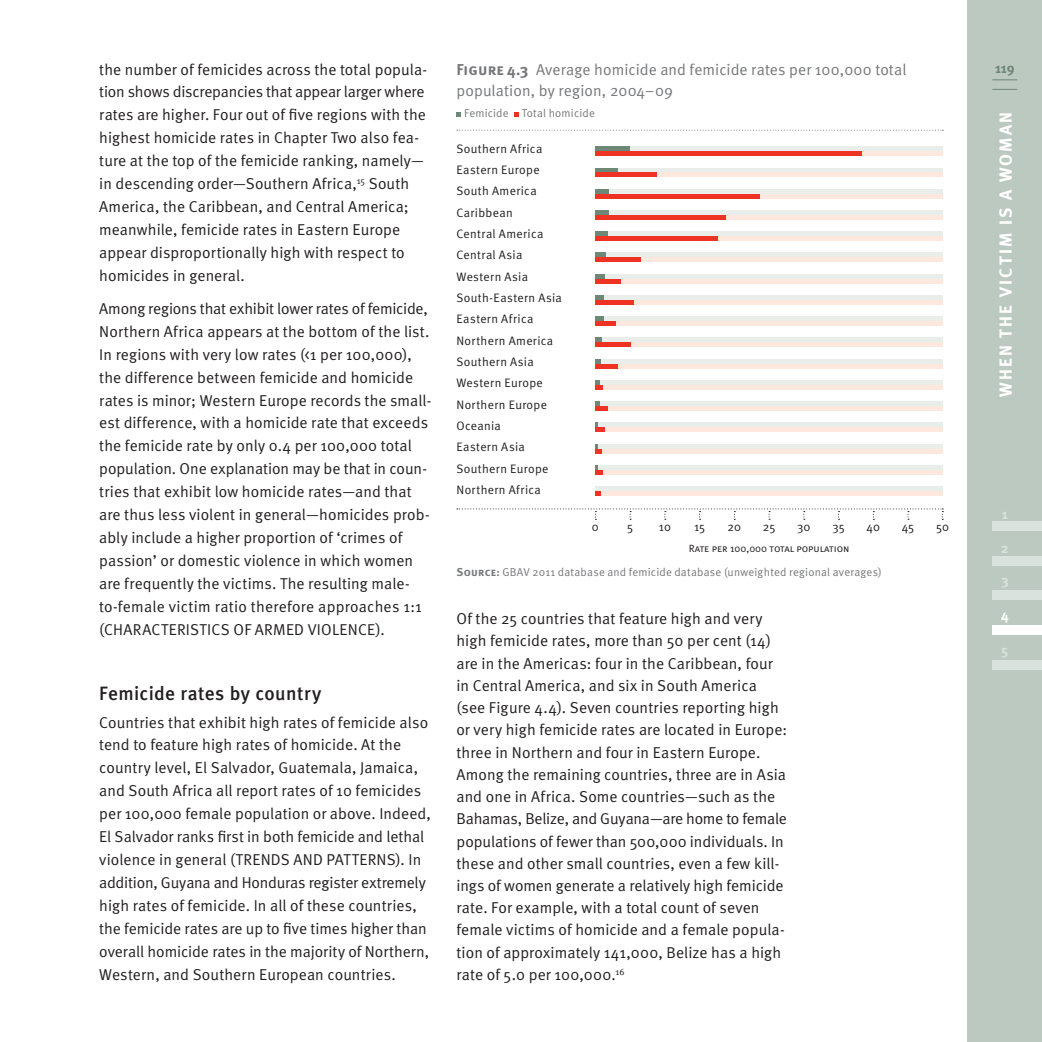
<style>
.page{position:relative;width:1042px;height:1042px;background:#fff}
.page>*{position:absolute;margin:0;border:0;box-sizing:border-box;transform-origin:0 0}
.t1{font:500 19.25px "Meta";letter-spacing:.02em;color:#231f20}
.t2{font:700 17.5px "Meta";letter-spacing:.12em;color:#fff}
.t3{font:15.75px/22.9px "Meta Normal";letter-spacing:.005em;color:#231f20}
.t4{font:15.75px/21px "Meta Normal";letter-spacing:.005em;color:#77787b}
.t5{font:700 14px "Meta";color:#d9e2dc}
.t6{font:700 14px "Meta";color:#6e8878}
.t7{font:700 14px "Meta";color:#fff}
.t8{font:12.25px/21.3px "Meta Normal";letter-spacing:.03em;color:#231f20}
.t9{font:11.38px "Meta Normal";letter-spacing:.02em;color:#77787b}
.t10{font:10.5px "Meta Normal Caps";color:#231f20}
.s1{font-family:"Meta Bold Caps"}
.s2{font-family:"Meta";font-weight:700}
</style>
<div class="page">
<div style="left:967px;top:0;width:75px;height:1042px;background:#bbc9c0"></div>
<svg style="left:992px;top:80px;width:25px;height:1px"></svg>
<svg style="left:992px;top:89px;width:25px;height:1px"></svg>
<div style="left:992px;top:521px;width:50px;height:10px;background:#d9e2dc"></div>
<div style="left:992px;top:556px;width:50px;height:10px;background:#d9e2dc"></div>
<div style="left:992px;top:590px;width:50px;height:10px;background:#d9e2dc"></div>
<div style="left:992px;top:625px;width:50px;height:10px;background:#fff"></div>
<div style="left:992px;top:660px;width:50px;height:10px;background:#d9e2dc"></div>
<svg style="left:457px;top:130px;width:486px;height:1px"></svg>
<div style="left:595px;top:486px;width:348px;height:5px;background:#e9eeeb"></div>
<div style="left:595px;top:491px;width:348px;height:5px;background:#fee8dd"></div>
<svg style="left:595px;top:491px;width:6px;height:5px"></svg>
<div style="left:595px;top:465px;width:348px;height:5px;background:#e9eeeb"></div>
<div style="left:595px;top:470px;width:348px;height:5px;background:#fee8dd"></div>
<div style="left:595px;top:470px;width:8px;height:5px;background:#ee3224"></div>
<div style="left:595px;top:443px;width:348px;height:5px;background:#e9eeeb"></div>
<div style="left:595px;top:448px;width:348px;height:5px;background:#fee8dd"></div>
<svg style="left:595px;top:443px;width:7px;height:10px"></svg>
<div style="left:595px;top:422px;width:348px;height:5px;background:#e9eeeb"></div>
<svg style="left:595px;top:422px;width:3px;height:5px"></svg>
<div style="left:595px;top:427px;width:348px;height:5px;background:#fee8dd"></div>
<div style="left:595px;top:427px;width:9px;height:5px;background:#ee3224"></div>
<div style="left:595px;top:401px;width:348px;height:5px;background:#e9eeeb"></div>
<svg style="left:595px;top:401px;width:4px;height:5px"></svg>
<div style="left:595px;top:406px;width:348px;height:5px;background:#fee8dd"></div>
<div style="left:595px;top:406px;width:13px;height:5px;background:#ee3224"></div>
<div style="left:595px;top:380px;width:348px;height:5px;background:#e9eeeb"></div>
<svg style="left:595px;top:380px;width:5px;height:5px"></svg>
<div style="left:595px;top:385px;width:348px;height:5px;background:#fee8dd"></div>
<div style="left:595px;top:385px;width:8px;height:5px;background:#ee3224"></div>
<div style="left:595px;top:359px;width:348px;height:5px;background:#e9eeeb"></div>
<svg style="left:595px;top:359px;width:6px;height:5px"></svg>
<hr style="left:595px;top:364px;width:348px;height:4px;background:#fee8dd">
<hr style="left:595px;top:364px;width:23px;height:4px;background:#ee3224">
<div style="left:595px;top:337px;width:348px;height:5px;background:#e9eeeb"></div>
<svg style="left:595px;top:337px;width:7px;height:5px"></svg>
<div style="left:595px;top:342px;width:348px;height:5px;background:#fee8dd"></div>
<div style="left:595px;top:342px;width:36px;height:5px;background:#ee3224"></div>
<div style="left:595px;top:316px;width:348px;height:5px;background:#e9eeeb"></div>
<div style="left:595px;top:316px;width:9px;height:5px;background:#6e8878"></div>
<div style="left:595px;top:321px;width:348px;height:5px;background:#fee8dd"></div>
<div style="left:595px;top:321px;width:21px;height:5px;background:#ee3224"></div>
<div style="left:595px;top:295px;width:348px;height:5px;background:#e9eeeb"></div>
<div style="left:595px;top:295px;width:9px;height:5px;background:#6e8878"></div>
<div style="left:595px;top:300px;width:348px;height:5px;background:#fee8dd"></div>
<div style="left:595px;top:300px;width:39px;height:5px;background:#ee3224"></div>
<div style="left:595px;top:274px;width:348px;height:5px;background:#e9eeeb"></div>
<div style="left:595px;top:274px;width:9px;height:5px;background:#6e8878"></div>
<div style="left:595px;top:279px;width:348px;height:5px;background:#fee8dd"></div>
<div style="left:595px;top:279px;width:25px;height:5px;background:#ee3224"></div>
<div style="left:595px;top:252px;width:348px;height:5px;background:#e9eeeb"></div>
<div style="left:595px;top:252px;width:11px;height:5px;background:#6e8878"></div>
<div style="left:595px;top:257px;width:348px;height:5px;background:#fee8dd"></div>
<div style="left:595px;top:257px;width:45px;height:5px;background:#ee3224"></div>
<div style="left:595px;top:231px;width:348px;height:5px;background:#e9eeeb"></div>
<div style="left:595px;top:231px;width:13px;height:5px;background:#6e8878"></div>
<div style="left:595px;top:236px;width:348px;height:5px;background:#fee8dd"></div>
<div style="left:595px;top:236px;width:123px;height:5px;background:#ee3224"></div>
<div style="left:595px;top:210px;width:348px;height:5px;background:#e9eeeb"></div>
<div style="left:595px;top:210px;width:13px;height:5px;background:#6e8878"></div>
<div style="left:595px;top:215px;width:348px;height:5px;background:#fee8dd"></div>
<div style="left:595px;top:215px;width:131px;height:5px;background:#ee3224"></div>
<div style="left:595px;top:189px;width:348px;height:5px;background:#e9eeeb"></div>
<div style="left:595px;top:189px;width:14px;height:5px;background:#6e8878"></div>
<div style="left:595px;top:194px;width:348px;height:5px;background:#fee8dd"></div>
<div style="left:595px;top:194px;width:165px;height:5px;background:#ee3224"></div>
<hr style="left:595px;top:168px;width:348px;height:4px;background:#e9eeeb">
<hr style="left:595px;top:168px;width:22px;height:4px;background:#6e8878">
<div style="left:595px;top:172px;width:348px;height:5px;background:#fee8dd"></div>
<div style="left:595px;top:172px;width:62px;height:5px;background:#ee3224"></div>
<div style="left:595px;top:146px;width:348px;height:5px;background:#e9eeeb"></div>
<div style="left:595px;top:146px;width:34px;height:5px;background:#6e8878"></div>
<div style="left:595px;top:151px;width:348px;height:5px;background:#fee8dd"></div>
<div style="left:595px;top:151px;width:266px;height:5px;background:#ee3224"></div>
<svg style="left:457px;top:508px;width:486px;height:12px"></svg>
<svg style="left:456px;top:112px;width:5px;height:5px"></svg>
<svg style="left:514px;top:112px;width:5px;height:5px"></svg>
<p class="t3" style="left:99px;top:59px;width:329px">the number of femicides across the total popula&shy;tion shows discrepancies that appear larger where rates are higher. Four out of five regions with the highest homicide rates in Chapter Two also fea&shy;ture at the top of the femicide ranking, namely— in descending order—Southern Africa,<sup>15</sup> South America, the Caribbean, and Central America; meanwhile, femicide rates in Eastern Europe appear disproportionally high with respect to homicides in general.</p>
<p class="t3" style="left:99px;top:298px;width:334px">Among regions that exhibit lower rates of femicide, Northern Africa appears at the bottom of the list.<br>In regions with very low rates (&lt;1 per 100,000), the difference between femicide and homicide rates is minor; Western Europe records the small&shy;est difference, with a homicide rate that exceeds the femicide rate by only 0.4 per 100,000 total population. One explanation may be that in coun&shy;tries that exhibit low homicide rates—and that are thus less violent in general—homicides prob&shy;ably include a higher proportion of ‘crimes of passion’ or domestic violence in which women are frequently the victims. The resulting male&shy;to-female victim ratio therefore approaches 1:1 (CHARACTERISTICS OF ARMED VIOLENCE).</p>
<p class="t1" style="left:99px;top:682px;width:224px">Femicide rates by country</p>
<p class="t3" style="left:99px;top:712px;width:333px">Countries that exhibit high rates of femicide also tend to feature high rates of homicide. At the country level, El Salvador, Guatemala, Jamaica, and South Africa all report rates of 10 femicides per 100,000 female population or above. Indeed, El Salvador ranks first in both femicide and lethal violence in general (TRENDS AND PATTERNS). In addition, Guyana and Honduras register extremely high rates of femicide. In all of these countries, the femicide rates are up to five times higher than overall homicide rates in the majority of Northern, Western, and Southern European countries.</p>
<p class="t4" style="left:456px;top:60px;width:451px"><span class="s1">Figure</span> <span class="s2">4.3</span> Average homicide and femicide rates per 100,000 total population, by region, 2004–09</p>
<p class="t9" style="left:464px;top:109px;width:132px">Femicide Total homicide</p>
<p class="t8" style="left:456px;top:138px;width:107px">Southern Africa<br>Eastern Europe<br>South America<br>Caribbean<br>Central America<br>Central Asia<br>Western Asia<br>South-Eastern Asia<br>Eastern Africa<br>Northern America<br>Southern Asia<br>Western Europe<br>Northern Europe<br>Oceania<br>Eastern Asia<br>Southern Europe<br>Northern Africa</p>
<p class="t8" style="left:592px;top:517px;width:8px">0</p>
<p class="t8" style="left:627px;top:517px;width:8px">5</p>
<p class="t8" style="left:659px;top:517px;width:14px">10</p>
<p class="t8" style="left:694px;top:517px;width:13px">15</p>
<p class="t8" style="left:727px;top:517px;width:15px">20</p>
<p class="t8" style="left:763px;top:517px;width:14px">25</p>
<p class="t8" style="left:797px;top:517px;width:15px">30</p>
<p class="t8" style="left:866px;top:517px;width:15px">40</p>
<p class="t8" style="left:832px;top:517px;width:14px">35</p>
<p class="t8" style="left:902px;top:517px;width:14px">45</p>
<p class="t8" style="left:936px;top:517px;width:14px">50</p>
<p class="t10" style="left:689px;top:542px;width:162px">Rate per 100,000 total population</p>
<p class="t9" style="left:456px;top:568px;width:427px"><span class="s1">Source</span><span class="s2">:</span> GBAV 2011 database and femicide database (unweighted regional averages)</p>
<p class="t3" style="left:456px;top:609px;width:332px;line-height:22.2px">Of the 25 countries that feature high and very high femicide rates, more than 50 per cent (14) are in the Americas: four in the Caribbean, four in Central America, and six in South America (see Figure 4.4). Seven countries reporting high or very high femicide rates are located in Europe: three in Northern and four in Eastern Europe.<br>Among the remaining countries, three are in Asia and one in Africa. Some countries—such as the Bahamas, Belize, and Guyana—are home to female populations of fewer than 500,000 individuals. In these and other small countries, even a few kill&shy;ings of women generate a relatively high femicide rate. For example, with a total count of seven female victims of homicide and a female popula&shy;tion of approximately 141,000, Belize has a high rate of 5.0 per 100,000.<sup>16</sup></p>
<p class="t6" style="left:995px;top:63px;width:21px">119</p>
<p class="t2" style="left:999px;top:397px;width:287px;rotate:-90deg">WHEN THE VICTIM IS A WOMAN</p>
<p class="t5" style="left:1002px;top:508px;width:7px">1</p>
<p class="t5" style="left:1001px;top:543px;width:9px">2</p>
<p class="t5" style="left:1001px;top:575px;width:9px">3</p>
<p class="t7" style="left:1001px;top:610px;width:9px">4</p>
<p class="t5" style="left:1001px;top:645px;width:9px">5</p>
</div>
